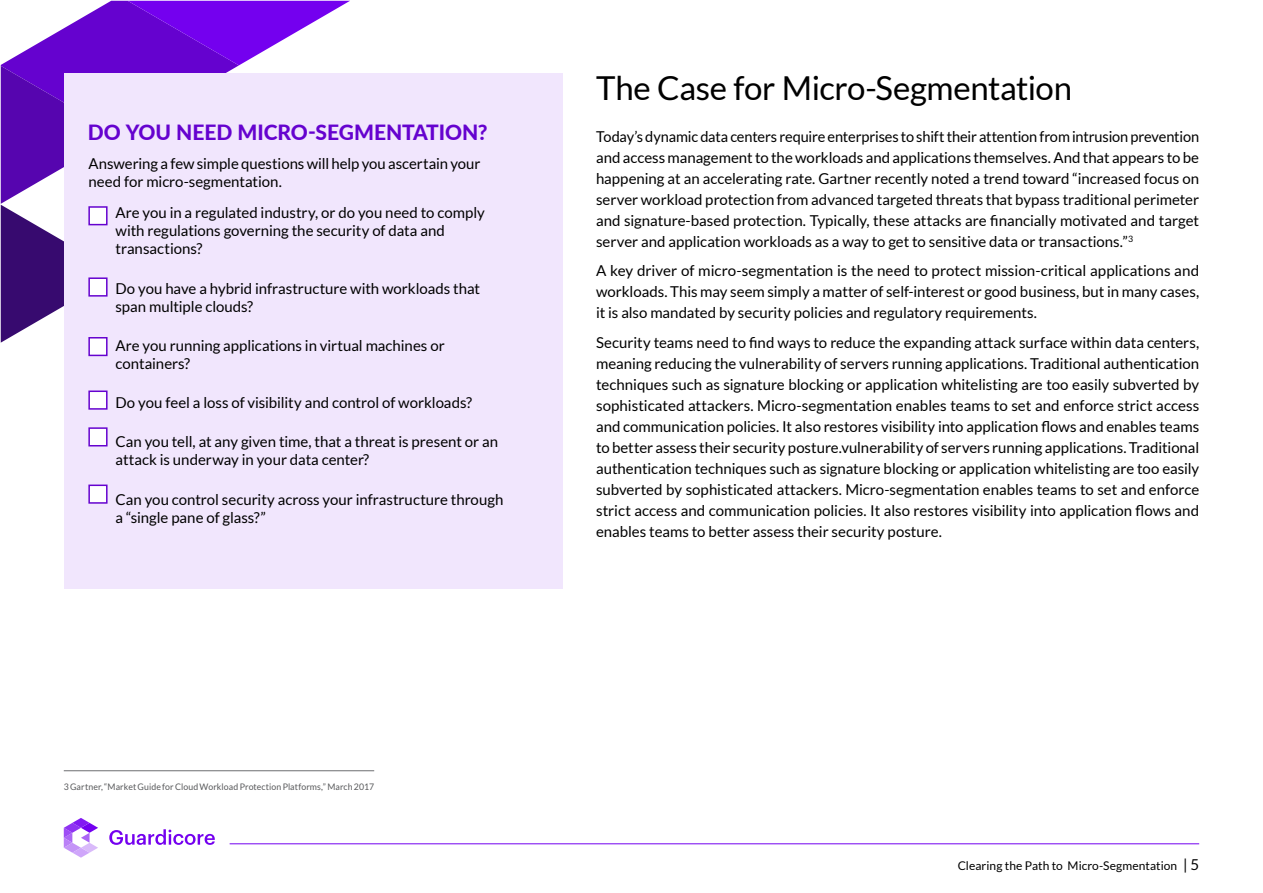
<style>
.page{position:relative;width:1263px;height:893px;background:#fff}
.page>*{position:absolute;margin:0;border:0;box-sizing:border-box;transform-origin:0 0}
.t1{font:33px "Lato";letter-spacing:-.01em;color:#000}
.t2{font:800 21px "Lato";letter-spacing:-.005em;color:#6502cf}
.t3{font:15px/21px "Lato";letter-spacing:-.005em;color:#000}
.t4{font:12px "Lato";letter-spacing:.005em;color:#000}
.t5{font:9px "Lato";letter-spacing:.01em;color:#58595b}
</style>
<div class="page">
<hr style="left:230px;top:843px;width:969px;height:1px;background:#7300f0">
<svg style="left:64px;top:818px;width:34px;height:40px"></svg>
<svg style="left:109px;top:829px;width:106px;height:16px"></svg>
<svg style="left:1px;top:1px;width:349px;height:342px"></svg>
<hr style="left:64px;top:770px;width:310px;height:1px;background:#6d6e71">
<div style="left:65px;top:73px;width:498px;height:515px;background:#f1e6fd"></div>
<div style="left:88px;top:206px;width:20px;height:19px;background:#fff;border:2px solid #6502cf"></div>
<div style="left:88px;top:277px;width:20px;height:20px;background:#fff;border:2px solid #6502cf"></div>
<div style="left:88px;top:337px;width:20px;height:19px;background:#fff;border:2px solid #6502cf"></div>
<div style="left:88px;top:390px;width:20px;height:20px;background:#fff;border:2px solid #6502cf"></div>
<div style="left:88px;top:427px;width:20px;height:19px;background:#fff;border:2px solid #6502cf"></div>
<div style="left:88px;top:485px;width:20px;height:19px;background:#fff;border:2px solid #6502cf"></div>
<h2 class="t2" style="left:88px;top:117px;width:401px">DO YOU NEED MICRO-SEGMENTATION?</h2>
<p class="t3" style="left:88px;top:155px;width:394px;line-height:18px">Answeringafewsimplequestionswillhelpyouascertainyour need for micro-segmentation.</p>
<p class="t3" style="left:116px;top:204px;width:371px;line-height:18px">Are you in a regulated industry, or do you need to comply with regulations governing the security of data and transactions?</p>
<p class="t3" style="left:116px;top:279px;width:366px;line-height:18px">Do you have a hybrid infrastructure with workloads that span multiple clouds?</p>
<p class="t3" style="left:116px;top:336px;width:331px;line-height:18px">Are you running applications in virtual machines or containers?</p>
<p class="t3" style="left:116px;top:392px;width:358px">Do you feel a loss of visibility and control of workloads?</p>
<p class="t3" style="left:116px;top:433px;width:384px;line-height:18px">Can you tell, at any given time, that a threat is present or an attack is underway in your data center?</p>
<p class="t3" style="left:116px;top:490px;width:389px;line-height:18px">Can you control security across your infrastructure through a “single pane of glass “?</p>
<h1 class="t1" style="left:596px;top:69px;width:477px">The Case for Micro-Segmentation</h1>
<p class="t3" style="left:596px;top:126px;width:605px;text-align:justify">Today s’ dynamicdatacentersrequireenterprisestoshifttheirattentionfromintrusionprevention andaccessmanagementtotheworkloadsandapplicationsthemselves.Andthatappearstobe happening at an accelerating rate. Gartner recently noted a trend toward “increased focus on server workload protection from advanced targeted threats that bypass traditional perimeter and signature-based protection. Typically, these attacks are financially motivated and target server and application workloads as a way to get to sensitive data or transactions <sup>3</sup>“ .</p>
<p class="t3" style="left:596px;top:260px;width:605px;text-align:justify">A key driver of micro-segmentation is the need to protect mission-critical applications and workloads. This may seem simply a matter of self-interest or good business, but in many cases, it is also mandated by security policies and regulatory requirements.</p>
<p class="t3" style="left:596px;top:332px;width:605px;text-align:justify">Security teams need to find ways to reduce the expanding attack surface within data centers, meaning reducing the vulnerability of servers running applications. Traditional authentication techniques such as signature blocking or application whitelisting are too easily subverted by sophisticated attackers. Micro-segmentation enables teams to set and enforce strict access and communication policies It. also restores visibility into application flows and enables teams to better assess their security posture.vulnerability of servers running applications. Traditional authentication techniques such as signature blocking or application whitelisting are too easily subverted by sophisticated attackers. Micro-segmentation enables teams to set and enforce strict access and communication policies It. also restores visibility into application flows and enables teams to better assess their security posture.</p>
<p class="t5" style="left:64px;top:781px;width:312px">3Gartner “, MarketGuideforCloudWorkloadProtectionPlatforms ” , March2017</p>
<p class="t4" style="left:958px;top:859px;width:221px">Clearing the Path to Micro-Segmentation</p>
<p class="t3" style="left:1183px;top:854px;width:18px">5|</p>
</div>
